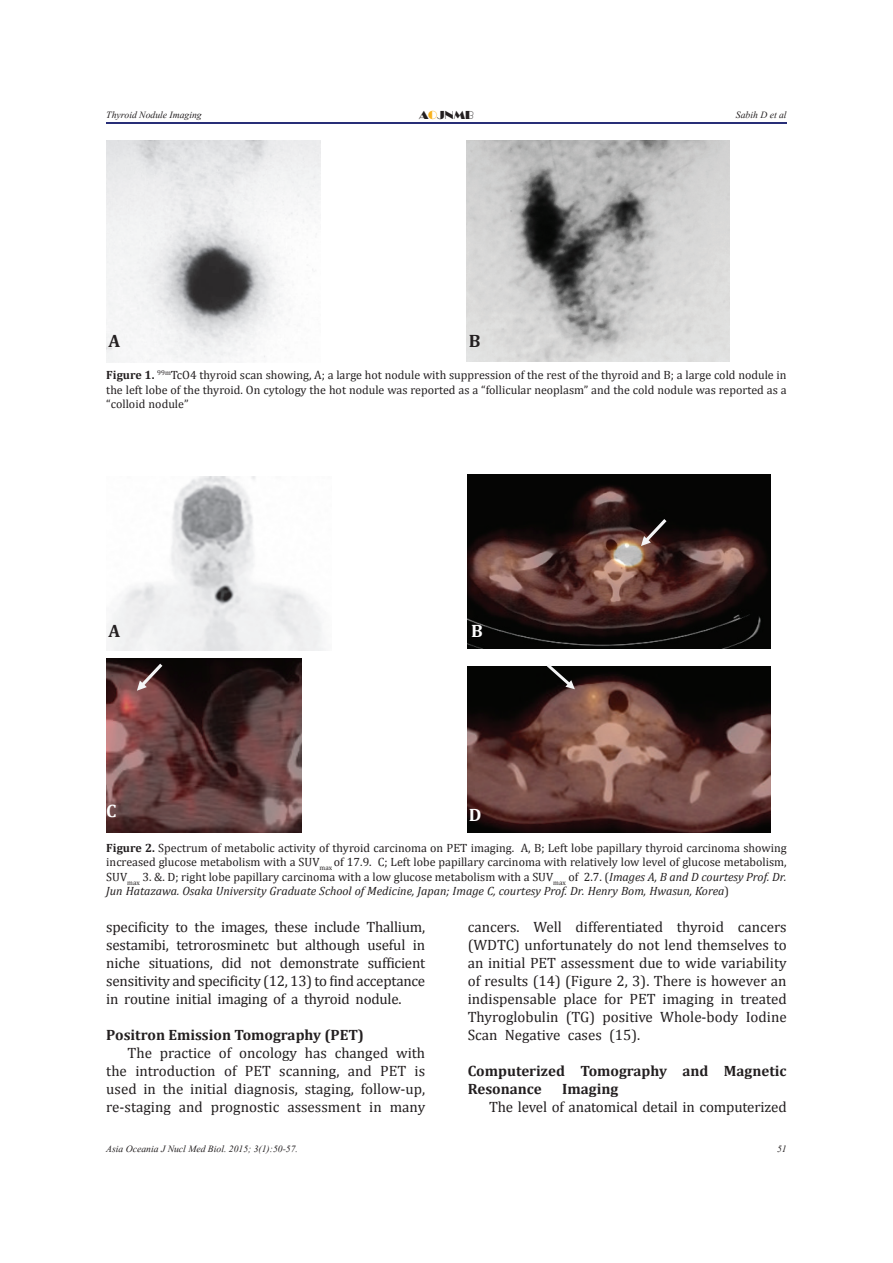
<style>
.page{position:relative;width:893px;height:1263px;background:#fff}
.page>*{position:absolute;margin:0;border:0;box-sizing:border-box;transform-origin:0 0}
.t1{font:700 18px "Cambria";color:#231f20}
.t2{font:700 18px "Cambria";color:#fff}
.t3{font:15px/18px "Cambria";letter-spacing:-.01em;color:#231f20;text-align:justify}
.t4{font:700 15px/18px "Cambria";color:#231f20}
.t5{font:12px/14.4px "Cambria";color:#231f20;text-align:justify}
.t6{font:12px "Vijaya";color:#231f20}
.t7{font:12px "Broadway";color:#231f20}
.s1{color:#f9b21c}
.s2{font-weight:700}
.s3{font-style:italic}
</style>
<div class="page">
<hr style="left:106px;top:123px;width:681px;height:1px;background:#282e77">
<img style="left:106px;top:477px;width:219px;height:173px">
<img style="left:106px;top:140px;width:214px;height:222px">
<img style="left:467px;top:140px;width:262px;height:221px">
<img style="left:468px;top:475px;width:303px;height:173px">
<img style="left:468px;top:667px;width:303px;height:165px">
<img style="left:106px;top:658px;width:196px;height:174px">
<svg style="left:641px;top:519px;width:25px;height:27px"></svg>
<svg style="left:137px;top:664px;width:25px;height:27px"></svg>
<svg style="left:547px;top:665px;width:28px;height:24px"></svg>
<p class="t6" style="left:106px;top:106px;width:97px">Thyroid Nodule Imaging</p>
<p class="t7" style="left:419px;top:108px;width:56px">A<span class="s1">O</span>JNMB</p>
<p class="t6" style="left:736px;top:105px;width:52px">Sabih D et al</p>
<p class="t1" style="left:108px;top:328px;width:13px">A</p>
<p class="t1" style="left:469px;top:328px;width:13px">B</p>
<p class="t5" style="left:106px;top:368px;width:682px"><span class="s2">Figure 1.</span> <sup>99m</sup>TcO4 thyroid scan showing, A; a large hot nodule with suppression of the rest of the thyroid and B; a large cold nodule in the left lobe of the thyroid. On cytology the hot nodule was reported as a “follicular neoplasm” and the cold nodule was reported as a “colloid nodule”</p>
<p class="t1" style="left:108px;top:618px;width:13px">A</p>
<p class="t2" style="left:106px;top:798px;width:12px">C</p>
<p class="t2" style="left:471px;top:618px;width:13px">B</p>
<p class="t2" style="left:469px;top:802px;width:14px">D</p>
<p class="t5" style="left:106px;top:841px;width:682px"><span class="s2">Figure 2.</span> Spectrum of metabolic activity of thyroid carcinoma on PET imaging. A, B; Left lobe papillary thyroid carcinoma showing increased glucose metabolism with a SUV<sub>max</sub> of 17.9. C; Left lobe papillary carcinoma with relatively low level of glucose metabolism, SUV<sub>max</sub> 3. &amp;. D; right lobe papillary carcinoma with a low glucose metabolism with a SUV<sub>max</sub> of 2.7. (<span class="s3">Images A, B and D courtesy Prof. Dr.<br>Jun Hatazawa. Osaka University Graduate School of Medicine, Japan; Image C, courtesy Prof. Dr. Henry Bom, Hwasun, Korea</span>)</p>
<p class="t3" style="left:106px;top:917px;width:320px">specificity to the images, these include Thallium, sestamibi, tetrorosminetc but although useful in niche situations, did not demonstrate sufficient sensitivity and specificity (12, 13) to find acceptance in routine initial imaging of a thyroid nodule.</p>
<p class="t4" style="left:106px;top:1025px;width:259px">Positron Emission Tomography (PET)</p>
<p class="t3" style="left:106px;top:1043px;width:320px;text-indent:21px">The practice of oncology has changed with the introduction of PET scanning, and PET is used in the initial diagnosis, staging, follow-up, re-staging and prognostic assessment in many</p>
<p class="t3" style="left:468px;top:917px;width:320px">cancers. Well differentiated thyroid cancers (WDTC) unfortunately do not lend themselves to an initial PET assessment due to wide variability of results (14) (Figure 2, 3). There is however an indispensable place for PET imaging in treated Thyroglobulin (TG) positive Whole-body Iodine Scan Negative cases (15).</p>
<p class="t4" style="left:468px;top:1061px;width:320px">Computerized Tomography and Magnetic<br>Resonance</p>
<p class="t4" style="left:562px;top:1079px;width:57px">Imaging</p>
<p class="t3" style="left:489px;top:1097px;width:299px">The level of anatomical detail in computerized</p>
<p class="t6" style="left:106px;top:1139px;width:193px">Asia Oceania J Nucl Med Biol. 2015; 3(1):50-57.</p>
<p class="t6" style="left:777px;top:1139px;width:11px">51</p>
</div>
